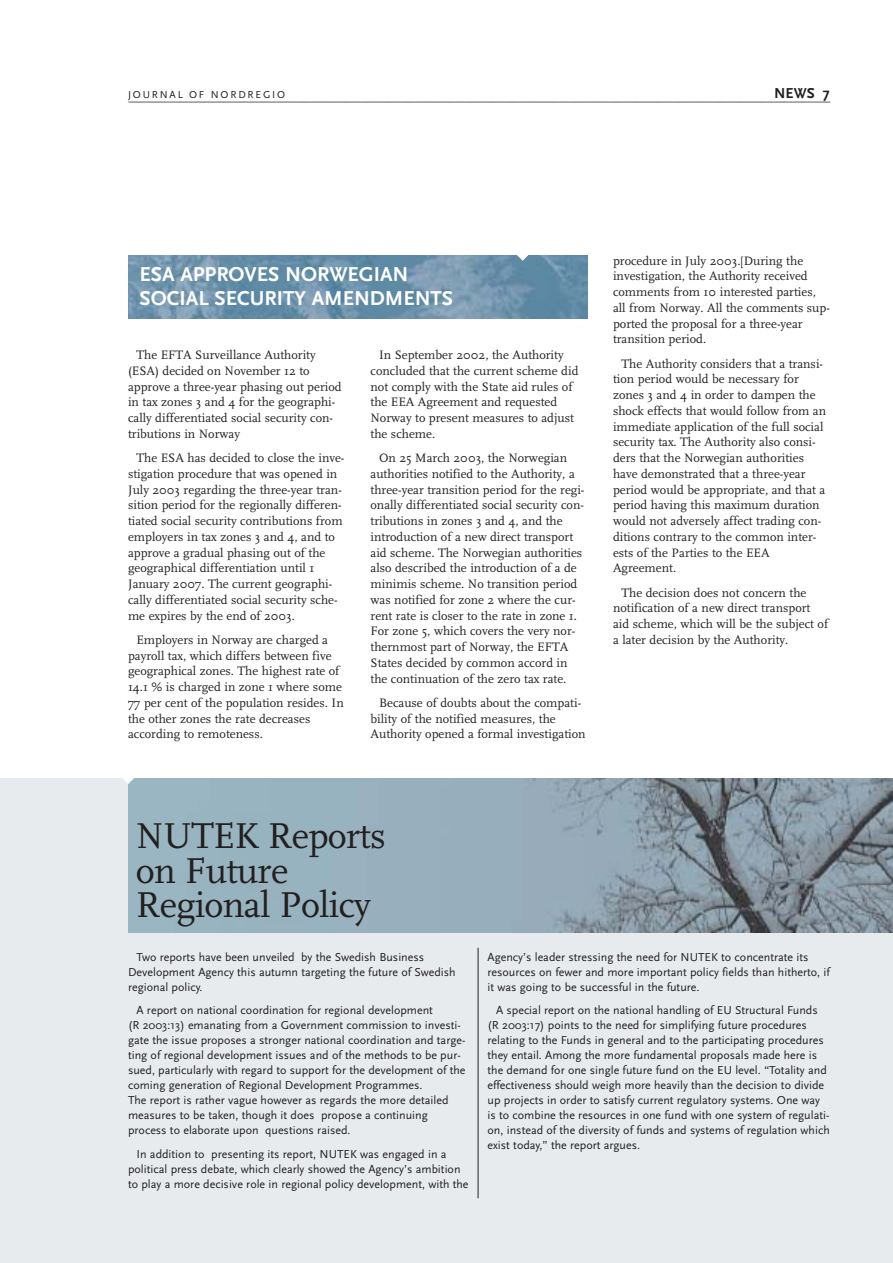
<style>
.page{position:relative;width:893px;height:1263px;background:#fff}
.page>*{position:absolute;margin:0;border:0;box-sizing:border-box;transform-origin:0 0}
.t1{font:37.5px/34.5px "FF Scala";letter-spacing:-.02em;color:#231f1f}
.t2{font:700 21px/24px "Scala Sans";color:#fff}
.t3{font:700 15px "Scala Sans";color:#231f1f}
.t4{font:12.75px/15.8px "FF Scala";color:#231f1f}
.t5{font:12px/15px "Scala Sans";color:#231f1f}
.t6{font:10.5px "Scala Sans";letter-spacing:.17em;color:#231f1f}
</style>
<div class="page">
<div style="left:0;top:778px;width:892px;height:485px;background:#e8ebee"></div>
<img style="left:128px;top:778px;width:764px;height:154px">
<img style="left:128px;top:255px;width:459px;height:64px">
<svg style="left:128px;top:102px;width:702px;height:1px"></svg>
<svg style="left:516px;top:255px;width:12px;height:6px"></svg>
<svg style="left:123px;top:778px;width:11px;height:6px"></svg>
<hr style="left:478px;top:948px;width:1px;height:250px;background:#231f1f">
<p class="t6" style="left:128px;top:90px;width:159px">JOURNAL OF NORDREGIO</p>
<p class="t3" style="left:774px;top:87px;width:57px">NEWS 7</p>
<h2 class="t2" style="left:140px;top:264px;width:315px">ESA APPROVES NORWEGIAN<br>SOCIAL SECURITY AMENDMENTS</h2>
<p class="t4" style="left:128px;top:348px;width:215px;text-indent:9px">The EFTA Surveillance Authority (ESA) decided on November 12 to approve a three-year phasing out period in tax zones 3 and 4 for the geographi&shy;cally differentiated social security con&shy;tributions in Norway</p>
<p class="t4" style="left:128px;top:451px;width:218px;text-indent:9px">The ESA has decided to close the inve&shy;stigation procedure that was opened in July 2003 regarding the three-year tran&shy;sition period for the regionally differen&shy;tiated social security contributions from employers in tax zones 3 and 4, and to approve a gradual phasing out of the geographical differentiation until 1<br>January 2007. The current geographi&shy;cally differentiated social security sche&shy;me expires by the end of 2003.</p>
<p class="t4" style="left:128px;top:633px;width:217px;text-indent:9px">Employers in Norway are charged a payroll tax, which differs between five geographical zones. The highest rate of 14.1 % is charged in zone 1 where some 77 per cent of the population resides. In the other zones the rate decreases according to remoteness.</p>
<p class="t4" style="left:370px;top:348px;width:209px;text-indent:9px">In September 2002, the Authority concluded that the current scheme did not comply with the State aid rules of the EEA Agreement and requested<br>Norway to present measures to adjust the scheme.</p>
<p class="t4" style="left:370px;top:451px;width:215px;text-indent:9px">On 25 March 2003, the Norwegian authorities notified to the Authority, a three-year transition period for the regi&shy;onally differentiated social security con&shy;tributions in zones 3 and 4, and the introduction of a new direct transport aid scheme. The Norwegian authorities also described the introduction of a de minimis scheme. No transition period was notified for zone 2 where the cur&shy;rent rate is closer to the rate in zone 1.<br>For zone 5, which covers the very nor&shy;thernmost part of Norway, the EFTA States decided by common accord in the continuation of the zero tax rate.</p>
<p class="t4" style="left:370px;top:696px;width:216px;text-indent:9px">Because of doubts about the compati&shy;bility of the notified measures, the<br>Authority opened a formal investigation</p>
<p class="t4" style="left:613px;top:254px;width:218px">procedure in July 2003.[During the investigation, the Authority received comments from 10 interested parties, all from Norway. All the comments sup&shy;ported the proposal for a three-year transition period.</p>
<p class="t4" style="left:613px;top:357px;width:215px;text-indent:9px">The Authority considers that a transi&shy;tion period would be necessary for zones 3 and 4 in order to dampen the shock effects that would follow from an immediate application of the full social security tax. The Authority also consi&shy;ders that the Norwegian authorities have demonstrated that a three-year period would be appropriate, and that a period having this maximum duration would not adversely affect trading con&shy;ditions contrary to the common inter&shy;ests of the Parties to the EEA Agreement.</p>
<p class="t4" style="left:613px;top:586px;width:217px;text-indent:9px">The decision does not concern the notification of a new direct transport aid scheme, which will be the subject of a later decision by the Authority.</p>
<h1 class="t1" style="left:136px;top:822px;width:251px">NUTEK Reports on Future<br>Regional Policy</h1>
<p class="t5" style="left:128px;top:950px;width:329px;text-indent:9px">Two reports have been unveiled by the Swedish Business<br>Development Agency this autumn targeting the future of Swedish regional policy.</p>
<p class="t5" style="left:128px;top:1004px;width:339px;text-indent:9px">A report on national coordination for regional development<br>(R 2003:13) emanating from a Government commission to investi&shy;gate the issue proposes a stronger national coordination and targe&shy;ting of regional development issues and of the methods to be pur&shy;sued, particularly with regard to support for the development of the coming generation of Regional Development Programmes.<br>The report is rather vague however as regards the more detailed measures to be taken, though it does propose a continuing process to elaborate upon questions raised.</p>
<p class="t5" style="left:128px;top:1147px;width:342px;text-indent:9px">In addition to presenting its report, NUTEK was engaged in a political press debate, which clearly showed the Agency’s ambition to play a more decisive role in regional policy development, with the</p>
<p class="t5" style="left:487px;top:950px;width:344px">Agency’s leader stressing the need for NUTEK to concentrate its resources on fewer and more important policy fields than hitherto, if it was going to be successful in the future.</p>
<p class="t5" style="left:487px;top:1004px;width:344px;text-indent:9px">A special report on the national handling of EU Structural Funds (R 2003:17) points to the need for simplifying future procedures relating to the Funds in general and to the participating procedures they entail. Among the more fundamental proposals made here is the demand for one single future fund on the EU level. “Totality and effectiveness should weigh more heavily than the decision to divide up projects in order to satisfy current regulatory systems. One way is to combine the resources in one fund with one system of regulati&shy;on, instead of the diversity of funds and systems of regulation which exist today,” the report argues.</p>
</div>
